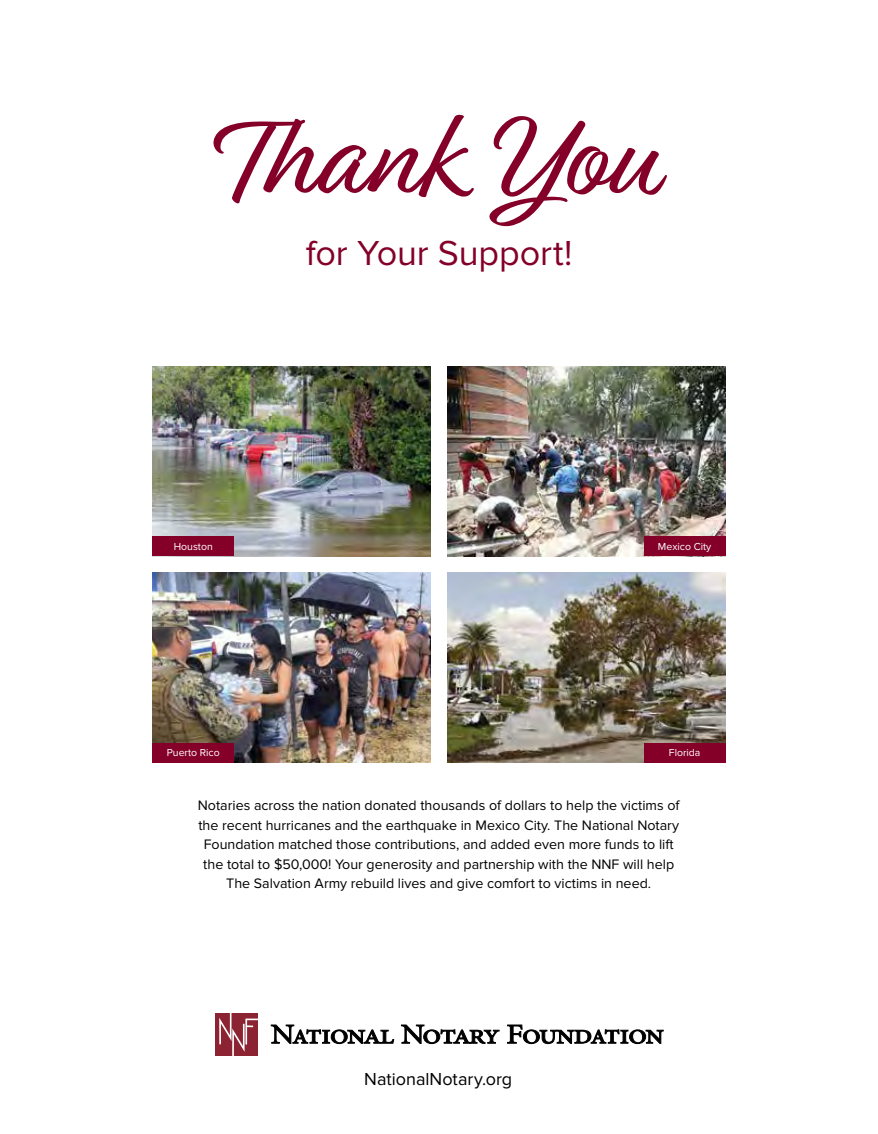
<style>
.page{position:relative;width:878px;height:1134px;background:#fff}
.page>*{position:absolute;margin:0;border:0;box-sizing:border-box;transform-origin:0 0}
.t1{font:120px "Relation Two";letter-spacing:-.005em;color:#840029}
.t2{font:36px "Proxima Nova";letter-spacing:-.005em;color:#840029}
.t3{font:18px "Proxima Nova";color:#000}
.t4{font:14.25px/19.5px "Proxima Nova";color:#000;text-align:center}
.t5{font:10.5px "Proxima Nova";color:#fff}
</style>
<div class="page">
<svg style="left:271px;top:1025px;width:123px;height:19px"></svg>
<svg style="left:401px;top:1025px;width:98px;height:19px"></svg>
<svg style="left:507px;top:1025px;width:156px;height:19px"></svg>
<div style="left:215px;top:1013px;width:42px;height:43px;background:#8b2332"></div>
<svg style="left:219px;top:1013px;width:39px;height:43px"></svg>
<img style="left:152px;top:366px;width:279px;height:190px">
<img style="left:152px;top:573px;width:279px;height:190px">
<img style="left:447px;top:573px;width:278px;height:190px">
<img style="left:447px;top:366px;width:278px;height:190px">
<div style="left:152px;top:537px;width:82px;height:19px;background:#840029"></div>
<div style="left:643px;top:537px;width:82px;height:19px;background:#840029"></div>
<div style="left:643px;top:743px;width:82px;height:20px;background:#840029"></div>
<div style="left:152px;top:743px;width:82px;height:20px;background:#840029"></div>
<h1 class="t1" style="left:222px;top:79px;width:435px">Thank You</h1>
<h2 class="t2" style="left:306px;top:233px;width:268px">for Your Support!</h2>
<p class="t5" style="left:174px;top:540px;width:41px">Houston</p>
<p class="t5" style="left:658px;top:540px;width:55px">Mexico City</p>
<p class="t5" style="left:167px;top:747px;width:55px">Puerto Rico</p>
<p class="t5" style="left:669px;top:747px;width:33px">Florida</p>
<p class="t4" style="left:198px;top:796px;width:483px">Notaries across the nation donated thousands of dollars to help the victims of the recent hurricanes and the earthquake in Mexico City. The National Notary Foundation matched those contributions, and added even more funds to lift the total to $50,000! Your generosity and partnership with the NNF will help The Salvation Army rebuild lives and give comfort to victims in need.</p>
<p class="t3" style="left:364px;top:1069px;width:150px">NationalNotary.org</p>
</div>
